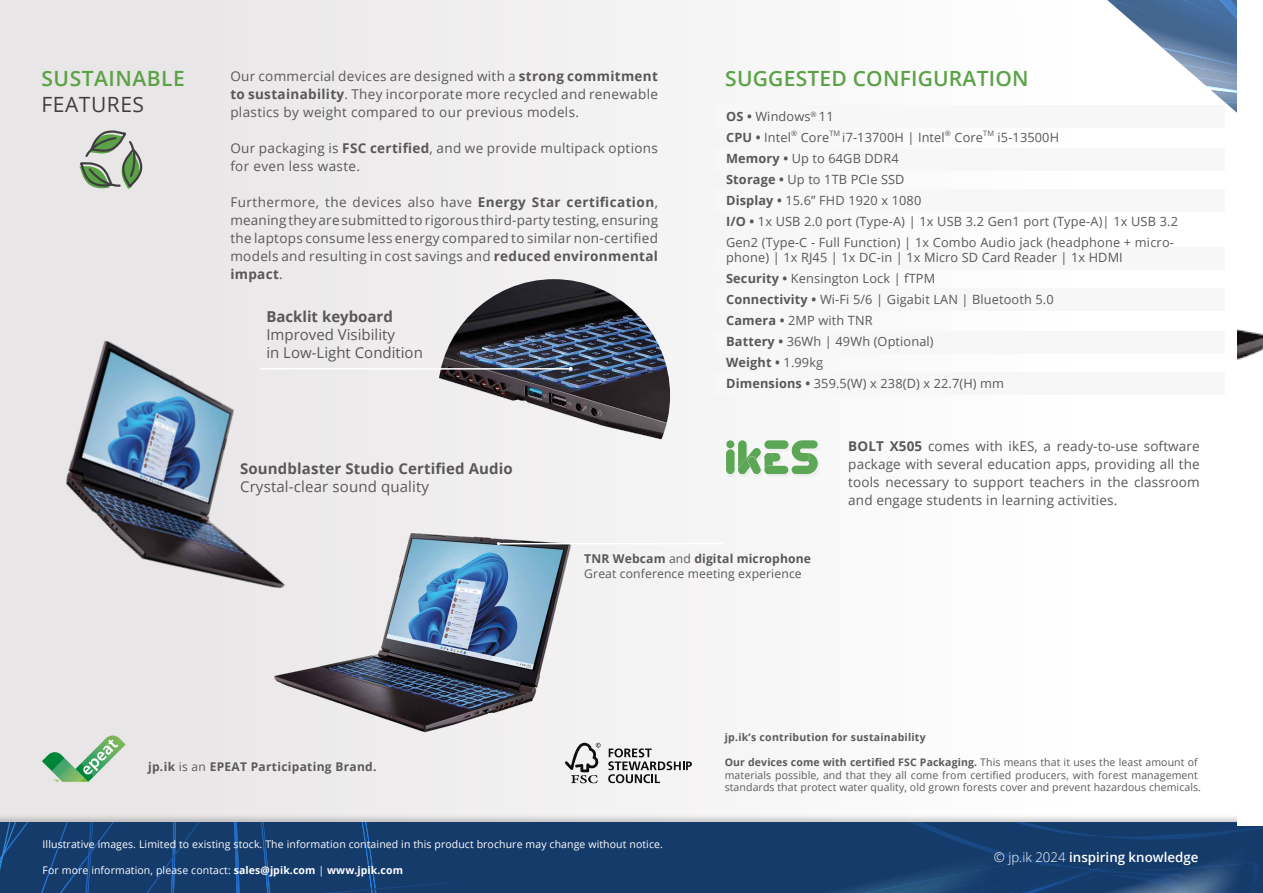
<style>
.page{position:relative;width:1263px;height:893px;background:#fff}
.page>*{position:absolute;margin:0;border:0;box-sizing:border-box;transform-origin:0 0}
.t1{font:600 21px "Open Sans";letter-spacing:.01em;color:#5ba247}
.t2{font:21px "Open Sans";letter-spacing:.025em;color:#403e40}
.t3{font:15px/18px "Open Sans";color:#595857}
.t4{font:700 15px "Open Sans";letter-spacing:.01em;color:#595857}
.t5{font:13.5px/18px "Open Sans";letter-spacing:.025em;color:#595857;text-align:justify}
.t6{font:600 13.35px "Open Sans";color:#fff}
.t7{font:12.75px/21px "Open Sans";letter-spacing:.01em;color:#595857}
.t8{font:12.75px/21px "Open Sans";letter-spacing:.01em;color:#585756}
.t9{font:12.15px/14.5px "Open Sans";letter-spacing:.01em;color:#595857}
.t10{font:700 12px "Open Sans";letter-spacing:.025em;color:#5a5a58}
.t11{font:10.5px/12.6px "Open Sans";letter-spacing:.01em;color:#5a5a58}
.t12{font:10.5px "Open Sans";letter-spacing:.01em;color:#fff}
.t13{font:700 10.5px "Open Sans";letter-spacing:.025em;color:#5a5a58}
.t14{font:7.5px "Open Sans";color:#595857}
.s1{font-weight:700}
.s2{font-weight:700;color:#595857}
.s3{color:#595857}
.s4{font-weight:400}
.s5{font-weight:300}
</style>
<div class="page">
<div style="left:0;top:0;width:1263px;height:893px;background:linear-gradient(to right,#e6e3e3,#fff)"></div>
<img style="left:0;top:812px;width:1237px;height:11px">
<svg style="left:0;top:823px;width:1263px;height:70px;background:#163d6d"></svg>
<div style="left:715px;top:105px;width:510px;height:23px;background:#f8f7f7"></div>
<div style="left:715px;top:148px;width:510px;height:23px;background:#f8f7f7"></div>
<div style="left:715px;top:189px;width:510px;height:23px;background:#f8f7f7"></div>
<div style="left:715px;top:247px;width:510px;height:23px;background:#f8f7f7"></div>
<div style="left:715px;top:288px;width:510px;height:23px;background:#f8f7f7"></div>
<div style="left:715px;top:331px;width:510px;height:22px;background:#f8f7f7"></div>
<div style="left:715px;top:373px;width:510px;height:22px;background:#f8f7f7"></div>
<svg style="left:78px;top:130px;width:65px;height:61px;background:#a8b6a3"></svg>
<img style="left:726px;top:440px;width:96px;height:38px">
<div style="left:764px;top:440px;width:24px;height:9px;background:#5ca755;border-radius:4px"></div>
<div style="left:726px;top:449px;width:8px;height:25px;background:#5ca755;border-radius:4px"></div>
<div style="left:726px;top:440px;width:8px;height:8px;background:#5ca755;border-radius:50%"></div>
<div style="left:764px;top:466px;width:24px;height:8px;background:#5ca755;border-radius:4px"></div>
<svg style="left:738px;top:440px;width:42px;height:34px"></svg>
<svg style="left:791px;top:440px;width:27px;height:34px"></svg>
<svg style="left:1107px;top:0;width:130px;height:135px"></svg>
<svg style="left:608px;top:748px;width:84px;height:35px"></svg>
<svg style="left:565px;top:743px;width:36px;height:40px"></svg>
<svg style="left:1049px;top:593px;width:4px;height:4px"></svg>
<hr style="left:1050px;top:595px;width:2px;height:74px;background:#f8f7f7">
<svg style="left:42px;top:735px;width:84px;height:47px;background:#afcfb4"></svg>
<img style="left:260px;top:523px;width:324px;height:221px">
<hr style="left:498px;top:543px;width:225px;height:1px;background:#fff">
<img style="left:438px;top:279px;width:232px;height:199px">
<svg style="left:569px;top:367px;width:4px;height:4px"></svg>
<hr style="left:260px;top:368px;width:311px;height:2px;background:#fff">
<img style="left:8px;top:326px;width:352px;height:315px">
<img style="left:1237px;top:0;width:26px;height:826px">
<h1 class="t1" style="left:41px;top:64px;width:145px">SUSTAINABLE</h1>
<h1 class="t2" style="left:41px;top:90px;width:104px">FEATURES</h1>
<p class="t5" style="left:230px;top:66px;width:429px">Our commercial devices are designed with a <span class="s1">strong commitment</span></p>
<h1 class="t1" style="left:725px;top:64px;width:305px">SUGGESTED CONFIGURATION</h1>
<p class="t5" style="left:230px;top:84px;width:429px"><span class="s1">to sustainability</span>. They incorporate more recycled and renewable plastics by weight compared to our previous models.</p>
<p class="t5" style="left:230px;top:138px;width:429px">Our packaging is <span class="s1">FSC certified</span>, and we provide multipack options for even less waste.</p>
<p class="t5" style="left:230px;top:192px;width:429px">Furthermore, the devices also have <span class="s1">Energy Star certification</span>, meaning they are submitted to rigorous third-party testing, ensuring the laptops consume less energy compared to similar non-certified models and resulting in cost savings and <span class="s1">reduced environmental impact</span>.</p>
<p class="t8" style="left:726px;top:106px;width:109px"><span class="s2">OS •</span> Windows<sup>®</sup> 11<br><span class="s2">CPU •</span> <span class="s3">Intel</span></p>
<p class="t14" style="left:791px;top:128px;width:8px">®</p>
<p class="t7" style="left:801px;top:127px;width:30px">Core</p>
<p class="t14" style="left:829px;top:128px;width:12px">TM</p>
<p class="t7" style="left:842px;top:127px;width:104px">i7-13700H | Intel</p>
<p class="t14" style="left:945px;top:128px;width:8px">®</p>
<p class="t7" style="left:954px;top:127px;width:30px">Core</p>
<p class="t14" style="left:983px;top:128px;width:12px">TM</p>
<p class="t7" style="left:997px;top:127px;width:63px">i5-13500H</p>
<p class="t7" style="left:726px;top:148px;width:453px"><span class="s1">Memory •</span> Up to 64GB DDR4<br><span class="s1">Storage •</span> Up to 1TB PCIe SSD<br><span class="s1">Display •</span> 15.6” FHD 1920 x 1080<br><span class="s1">I/O •</span> 1x USB 2.0 port (Type-A) | 1x USB 3.2 Gen1 port (Type-A)| 1x USB 3.2<br>Gen2 (Type-C - Full Function) | 1x Combo Audio jack (headphone + micro-</p>
<p class="t7" style="left:726px;top:247px;width:398px">phone) | 1x RJ45 | 1x DC-in | 1x Micro SD Card Reader | 1x HDMI <span class="s1">Security •</span> Kensington Lock | fTPM<br><span class="s1">Connectivity •</span> Wi-Fi 5/6 | Gigabit LAN | Bluetooth 5.0<br><span class="s1">Camera •</span> 2MP with TNR<br><span class="s1">Battery •</span> 36Wh | 49Wh (Optional)<br><span class="s1">Weight •</span> 1.99kg<br><span class="s1">Dimensions •</span> 359.5(W) x 238(D) x 22.7(H) mm</p>
<p class="t4" style="left:266px;top:306px;width:128px">Backlit keyboard</p>
<p class="t3" style="left:266px;top:325px;width:158px">Improved Visibility<br>in Low-Light Condition</p>
<p class="t4" style="left:240px;top:458px;width:274px">Soundblaster Studio Certified Audio</p>
<p class="t3" style="left:240px;top:477px;width:191px">Crystal-clear sound quality</p>
<p class="t9" style="left:584px;top:551px;width:228px"><span class="s1">TNR Webcam</span> and <span class="s1">digital microphone<br></span>Great conference meeting experience</p>
<p class="t5" style="left:848px;top:436px;width:353px"><span class="s1">BOLT X505</span> comes with ikES, a ready-to-use software package with several education apps, providing all the tools necessary to support teachers in the classroom and engage students in learning activities.</p>
<p class="t10" style="left:148px;top:758px;width:230px">jp.ik <span class="s4">is an</span> EPEAT Participating Brand.</p>
<p class="t12" style="left:43px;top:837px;width:622px">Illustrative images. Limited to existing stock. The information contained in this product brochure may change without notice.</p>
<p class="t12" style="left:43px;top:863px;width:362px">For more information, please contact: <span class="s1">sales@jpik.com</span> | <span class="s1">www.jpik.com</span></p>
<p class="t13" style="left:725px;top:730px;width:203px">jp.ik’s contribution for sustainability</p>
<p class="t11" style="left:725px;top:756px;width:478px"><span class="s1">Our devices come with certified FSC Packaging.</span> This means that it uses the least amount of materials possible, and that they all come from certified producers, with forest management standards that protect water quality, old grown forests cover and prevent hazardous chemicals.</p>
<p class="t6" style="left:994px;top:848px;width:206px"><span class="s5">© jp.ik 2024</span> inspiring knowledge</p>
</div>
